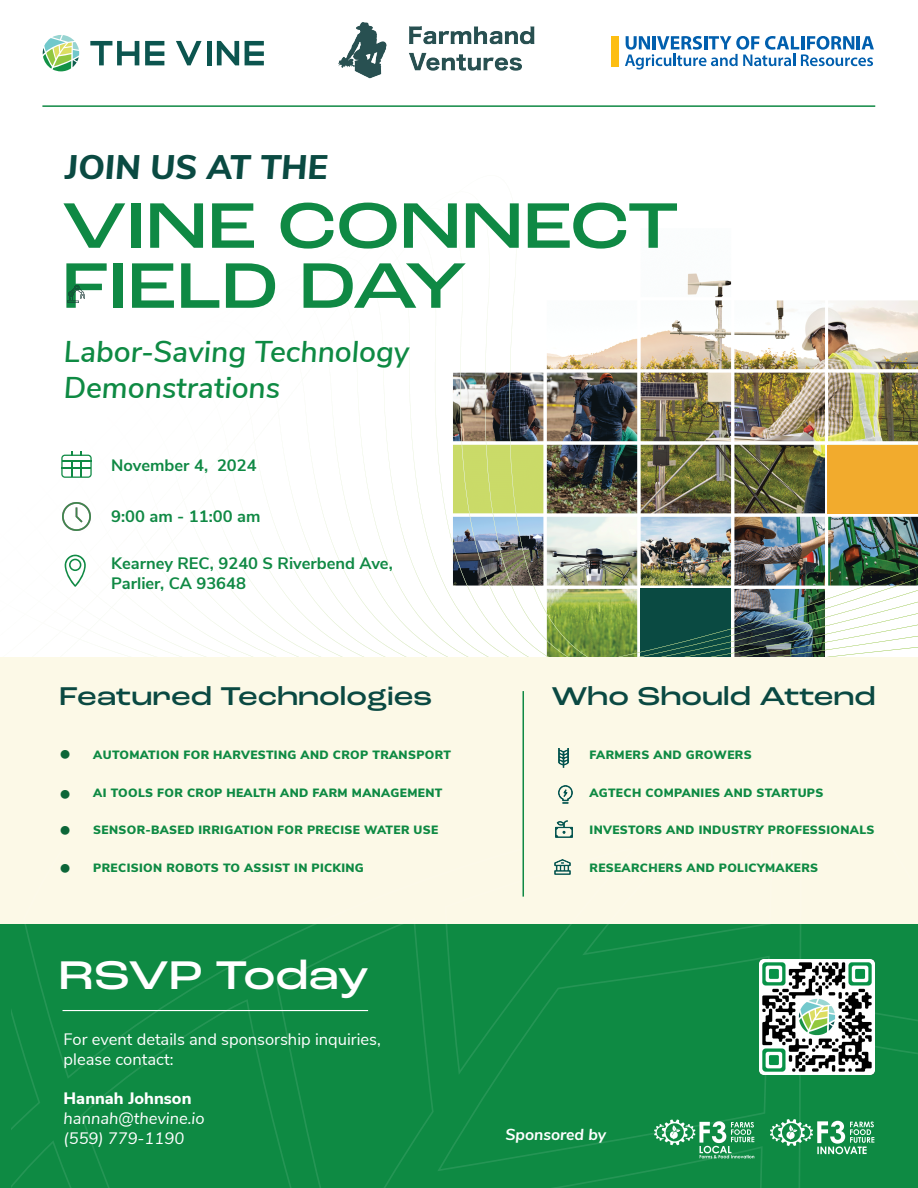
<style>
.page{position:relative;width:918px;height:1188px;background:#fff}
.page>*{position:absolute;margin:0;border:0;box-sizing:border-box;transform-origin:0 0}
.t1{font:500 expanded 67.5px/60px "Roc Grotesk";color:#0f8944}
.t2{font:500 expanded 42px "Roc Grotesk";color:#fff}
.t3{font:italic 800 34.05px "Nunito Sans";color:#0a4a42}
.t4{font:italic 600 30px/36px "Nunito Sans";color:#0e8a43}
.t5{font:500 expanded 27px "Roc Grotesk";color:#0a4942}
.t6{font:900 24.3px/39.6px "Nunito Sans";color:#0c6638}
.t7{font:700 16.5px/19.8px "Nunito Sans";color:#0f8944}
.t8{font:16.5px/19.8px "Nunito Sans";color:#fff}
.t9{font:italic 16.5px/19.8px "Nunito Sans";color:#fff}
.t10{font:800 16.5px "Nunito Sans";color:#fff}
.t11{font:italic 700 15.9px "Nunito Sans";color:#fff}
.t12{font:900 12px "Nunito Sans";letter-spacing:.03em;color:#0e8a43}
</style>
<div class="page">
<img style="left:646px;top:273px;width:272px;height:384px">
<div style="left:640px;top:588px;width:91px;height:69px;background:#0a4a42"></div>
<div style="left:828px;top:445px;width:90px;height:69px;background:#f2ab2d"></div>
<svg style="left:62px;top:249px;width:584px;height:408px"></svg>
<div style="left:0;top:657px;width:918px;height:531px;background:#fcf9e7"></div>
<svg style="left:625px;top:36px;width:249px;height:34px"></svg>
<div style="left:611px;top:36px;width:8px;height:30px;background:#fdbe12"></div>
<img style="left:338px;top:23px;width:197px;height:56px">
<svg style="left:90px;top:41px;width:49px;height:24px"></svg>
<svg style="left:176px;top:41px;width:26px;height:24px"></svg>
<hr style="left:207px;top:41px;width:4px;height:24px;background:#0c554f">
<svg style="left:217px;top:41px;width:22px;height:24px"></svg>
<svg style="left:145px;top:41px;width:19px;height:24px"></svg>
<svg style="left:245px;top:41px;width:19px;height:24px"></svg>
<svg style="left:43px;top:35px;width:36px;height:36px"></svg>
<div style="left:23px;top:924px;width:253px;height:75px;background:#0e8a43"></div>
<div style="left:234px;top:999px;width:42px;height:189px;background:#0e8a43"></div>
<div style="left:11px;top:975px;width:223px;height:213px;background:#0e8a43"></div>
<hr style="left:42px;top:105px;width:833px;height:2px;background:#0f8944">
<svg style="left:65px;top:555px;width:21px;height:32px"></svg>
<svg style="left:61px;top:452px;width:31px;height:26px"></svg>
<hr style="left:62px;top:460px;width:29px;height:2px;background:#0f8a44">
<hr style="left:523px;top:691px;width:1px;height:206px;background:#0f8944">
<svg style="left:276px;top:850px;width:642px;height:338px"></svg>
<img style="left:558px;top:748px;width:10px;height:19px">
<img style="left:558px;top:786px;width:14px;height:17px">
<img style="left:556px;top:821px;width:16px;height:17px">
<img style="left:555px;top:859px;width:16px;height:16px">
<img style="left:63px;top:502px;width:27px;height:28px">
<img style="left:67px;top:286px;width:17px;height:16px">
<img style="left:633px;top:1085px;width:143px;height:103px">
<h3 class="t3" style="left:65px;top:142px;width:264px">JOIN US AT THE</h3>
<h1 class="t1" style="left:62px;top:197px;width:618px">VINE CONNECT<br>FIELD DAY</h1>
<h3 class="t4" style="left:64px;top:332px;width:347px">Labor-Saving Technology<br>Demonstrations</h3>
<h3 class="t7" style="left:111px;top:454px;width:147px">November 4, 2024</h3>
<h3 class="t7" style="left:111px;top:505px;width:151px">9:00 am - 11:00 am</h3>
<h3 class="t7" style="left:111px;top:552px;width:283px">Kearney REC, 9240 S Riverbend Ave,<br>Parlier, CA 93648</h3>
<h3 class="t5" style="left:59px;top:679px;width:375px">Featured Technologies</h3>
<h3 class="t6" style="left:59px;top:732px;width:14px">• •</h3>
<h3 class="t6" style="left:59px;top:807px;width:14px">•</h3>
<h3 class="t6" style="left:59px;top:846px;width:14px">•</h3>
<p class="t12" style="left:93px;top:746px;width:359px">AUTOMATION FOR HARVESTING AND CROP TRANSPORT</p>
<p class="t12" style="left:93px;top:784px;width:351px">AI TOOLS FOR CROP HEALTH AND FARM MANAGEMENT</p>
<p class="t12" style="left:93px;top:821px;width:347px">SENSOR-BASED IRRIGATION FOR PRECISE WATER USE</p>
<p class="t12" style="left:93px;top:859px;width:272px">PRECISION ROBOTS TO ASSIST IN PICKING</p>
<h2 class="t2" style="left:59px;top:950px;width:312px">RSVP Today</h2>
<h3 class="t8" style="left:64px;top:1028px;width:319px">For event details and sponsorship inquiries, please contact:</h3>
<h3 class="t10" style="left:64px;top:1086px;width:129px">Hannah Johnson</h3>
<h3 class="t9" style="left:64px;top:1107px;width:142px">hannah@thevine.io (559) 779-1190</h3>
<h3 class="t5" style="left:551px;top:679px;width:326px">Who Should Attend</h3>
<p class="t12" style="left:590px;top:746px;width:164px">FARMERS AND GROWERS</p>
<p class="t12" style="left:590px;top:784px;width:235px">AGTECH COMPANIES AND STARTUPS</p>
<p class="t12" style="left:590px;top:821px;width:286px">INVESTORS AND INDUSTRY PROFESSIONALS</p>
<p class="t12" style="left:590px;top:859px;width:230px">RESEARCHERS AND POLICYMAKERS</p>
<h3 class="t11" style="left:505px;top:1123px;width:102px">Sponsored by</h3>
</div>
